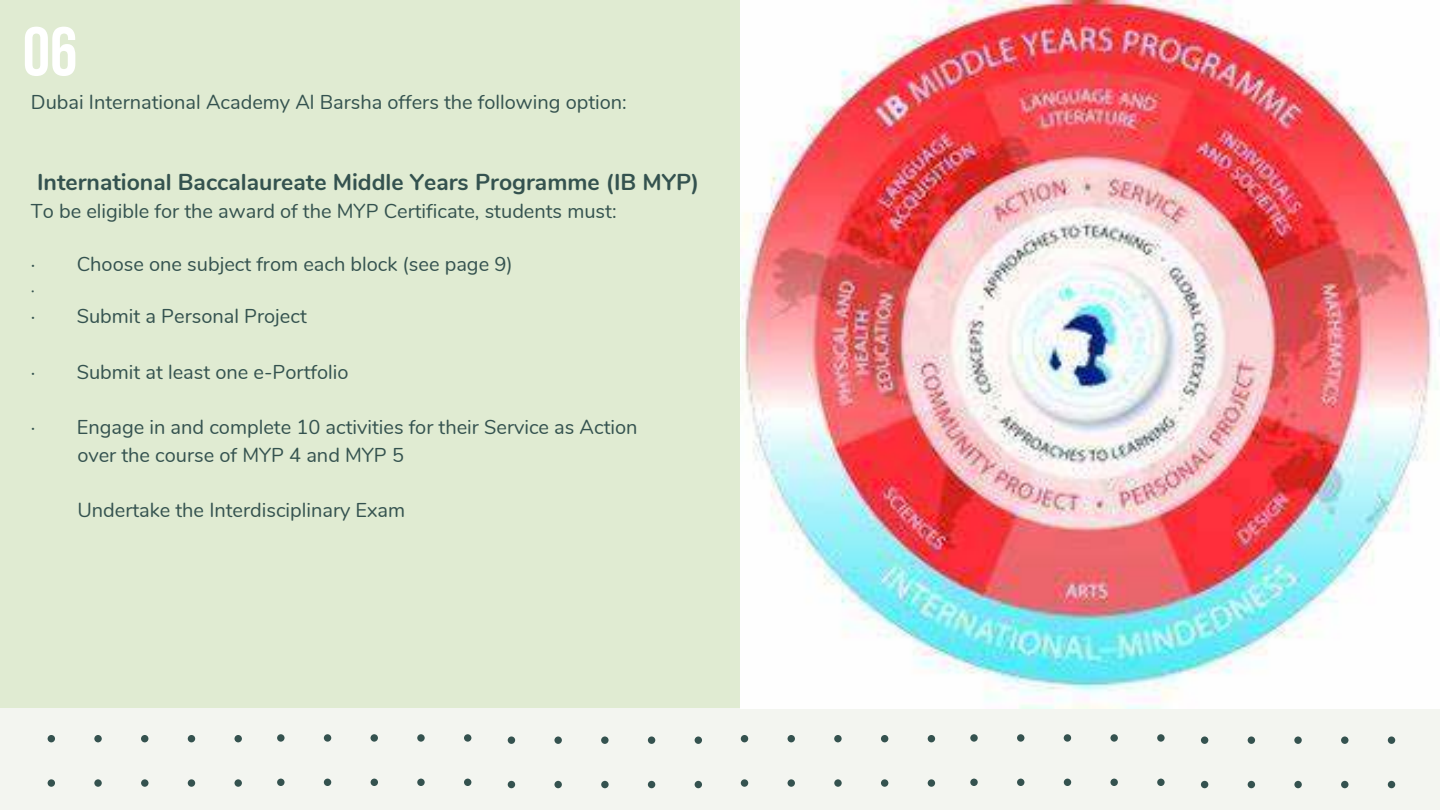
<style>
.page{position:relative;width:1440px;height:810px;background:#e0ebd2}
.page>*{position:absolute;margin:0;border:0;box-sizing:border-box;transform-origin:0 0}
.t1{font:700 69px "Bebas Neue";color:#fff}
.t2{font:700 23px "Nunito";color:#34524f}
.t3{font:20px/27.8px "Nunito";color:#34524f}
.t4{font:18px "Nunito";color:#34524f}
</style>
<div class="page">
<div style="left:0;top:709px;width:1440px;height:101px;background:#f3f5f0"></div>
<svg style="left:1201px;top:736px;width:194px;height:53px"></svg>
<svg style="left:970px;top:734px;width:195px;height:52px"></svg>
<svg style="left:741px;top:735px;width:194px;height:52px"></svg>
<svg style="left:508px;top:736px;width:194px;height:53px"></svg>
<svg style="left:277px;top:734px;width:194px;height:52px"></svg>
<svg style="left:48px;top:735px;width:194px;height:52px"></svg>
<img style="left:740px;top:0;width:700px;height:709px">
<h1 class="t1" style="left:23px;top:14px;width:56px">06</h1>
<p class="t3" style="left:31px;top:88px;width:597px">Dubai International Academy Al Barsha offers the following option:</p>
<p class="t2" style="left:37px;top:166px;width:664px">International Baccalaureate Middle Years Programme (IB MYP)</p>
<p class="t3" style="left:31px;top:196px;width:587px">To be eligible for the award of the MYP Certificate, students must:</p>
<p class="t3" style="left:31px;top:249px;width:6px">·</p>
<p class="t3" style="left:77px;top:249px;width:437px">Choose one subject from each block (see page 9)</p>
<p class="t4" style="left:31px;top:277px;width:6px">·</p>
<p class="t3" style="left:31px;top:301px;width:6px">·</p>
<p class="t3" style="left:77px;top:301px;width:232px">Submit a Personal Project</p>
<p class="t3" style="left:31px;top:357px;width:6px">·</p>
<p class="t3" style="left:77px;top:357px;width:273px">Submit at least one e-Portfolio</p>
<p class="t3" style="left:31px;top:412px;width:6px">·</p>
<p class="t3" style="left:77px;top:412px;width:562px">Engage in and complete 10 activities for their Service as Action over the course of MYP 4 and MYP 5</p>
<p class="t3" style="left:77px;top:496px;width:329px">Undertake the Interdisciplinary Exam</p>
</div>
